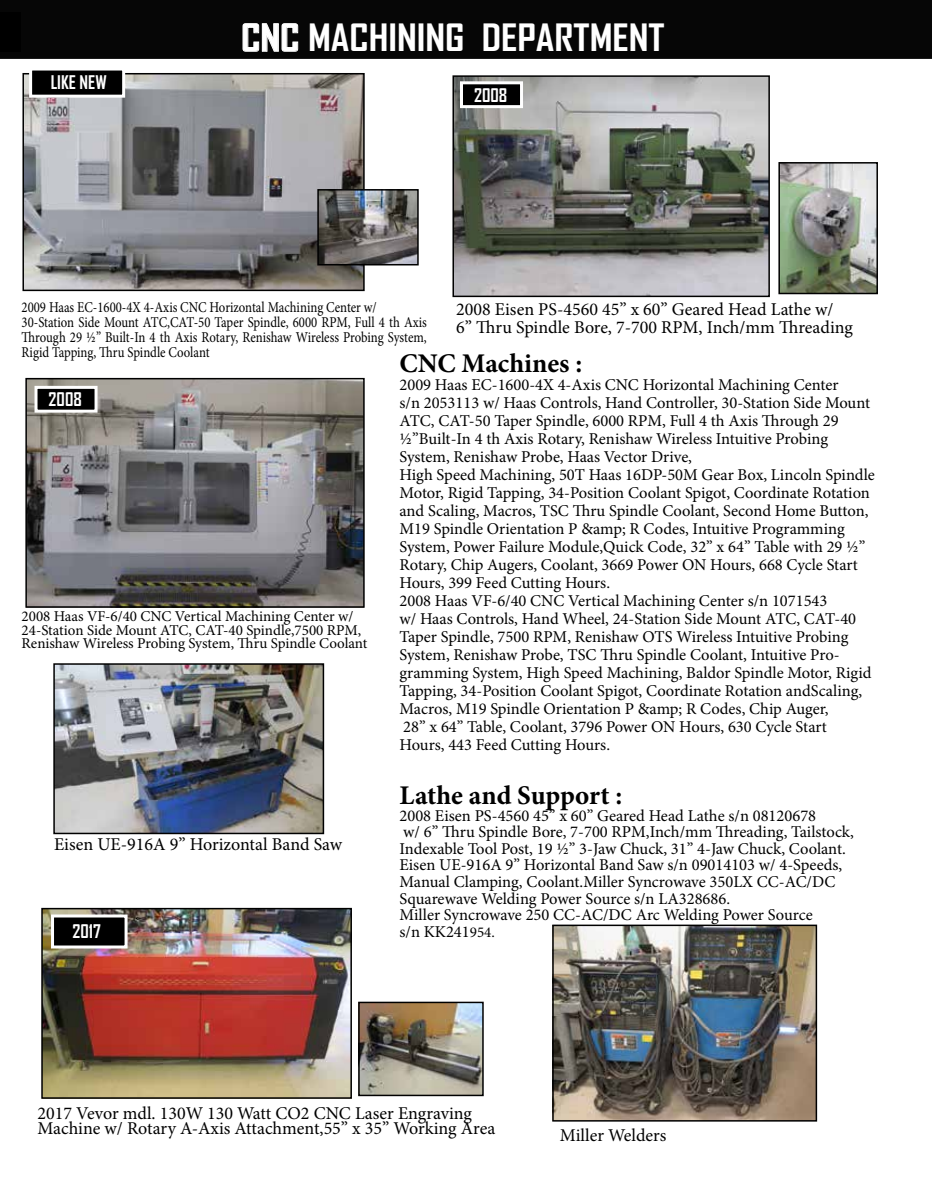
<style>
.page{position:relative;width:932px;height:1202px;background:#fff}
.page>*{position:absolute;margin:0;border:0;box-sizing:border-box;transform-origin:0 0}
.t1{font:700 36px "Agency FB";color:#fff;scale:1.15 1}
.t2{font:700 27px "Minion Pro";color:#000}
.t3{font:18px/18px "Minion Pro";color:#000}
.t4{font:700 18px "Agency FB";color:#fff}
.t5{font:16.5px/18px "Minion Pro";color:#000}
.t6{font:15px/15px "Minion Pro";color:#000;scale:.85 1}
.t7{font:15px/13.5px "Minion Pro";color:#000}
.s1{font-size:15px}
</style>
<div class="page">
<div style="left:0;top:0;width:932px;height:59px;background:#060606"></div>
<svg style="left:242px;top:23px;width:56px;height:29px"></svg>
<div style="left:0;top:12px;width:20px;height:40px;background:#000"></div>
<img style="left:25px;top:76px;width:336px;height:212px">
<div style="left:22px;top:73px;width:342px;height:218px;border:2px solid #000"></div>
<img style="left:28px;top:381px;width:333px;height:224px">
<div style="left:25px;top:378px;width:339px;height:230px;border:2px solid #000"></div>
<img style="left:320px;top:192px;width:95px;height:70px">
<div style="left:317px;top:189px;width:101px;height:76px;border:2px solid #000"></div>
<div style="left:36px;top:387px;width:60px;height:24px;background:#000"></div>
<div style="left:34px;top:386px;width:64px;height:26px;border:3px solid #fff"></div>
<div style="left:31px;top:69px;width:93px;height:27px;background:#000"></div>
<div style="left:29px;top:68px;width:96px;height:30px;border:3px solid #fff"></div>
<img style="left:455px;top:78px;width:312px;height:216px">
<div style="left:452px;top:75px;width:318px;height:222px;border:2px solid #000"></div>
<img style="left:781px;top:165px;width:94px;height:126px">
<div style="left:778px;top:162px;width:100px;height:132px;border:2px solid #000"></div>
<div style="left:461px;top:83px;width:60px;height:24px;background:#000"></div>
<div style="left:460px;top:81px;width:63px;height:27px;border:3px solid #fff"></div>
<img style="left:555px;top:927px;width:259px;height:191px">
<div style="left:552px;top:924px;width:265px;height:197px;border:2px solid #000"></div>
<img style="left:56px;top:666px;width:265px;height:165px">
<div style="left:53px;top:663px;width:271px;height:171px;border:2px solid #000"></div>
<img style="left:361px;top:1004px;width:119px;height:89px">
<div style="left:358px;top:1001px;width:125px;height:95px;border:2px solid #000"></div>
<img style="left:44px;top:911px;width:305px;height:184px">
<div style="left:41px;top:908px;width:311px;height:190px;border:2px solid #000"></div>
<div style="left:52px;top:916px;width:74px;height:31px;background:#000"></div>
<div style="left:51px;top:914px;width:77px;height:34px;border:3px solid #fff"></div>
<p class="t4" style="left:51px;top:71px;width:58px">LIKE NEW</p>
<h1 class="t1" style="left:241px;top:15px;width:370px">CNC MACHINING DEPARTMENT</h1>
<p class="t4" style="left:474px;top:84px;width:35px">2008</p>
<p class="t6" style="left:22px;top:300px;width:478px">2009 Haas EC-1600-4X 4-Axis CNC Horizontal Machining Center w/ 30-Station Side Mount ATC,CAT-50 Taper Spindle, 6000 RPM, Full 4 th Axis Through 29 ½” Built-In 4 th Axis Rotary, Renishaw Wireless Probing System, Rigid Tapping, Thru Spindle Coolant</p>
<p class="t3" style="left:456px;top:301px;width:398px">2008 Eisen PS-4560 45” x 60” Geared Head Lathe w/<br>6” Thru Spindle Bore, 7-700 RPM, Inch/mm Threading</p>
<h2 class="t2" style="left:399px;top:344px;width:184px">CNC Machines :</h2>
<p class="t5" style="left:399px;top:376px;width:477px">2009 Haas EC-1600-4X 4-Axis CNC Horizontal Machining Center<br>s/n 2053113 w/ Haas Controls, Hand Controller, 30-Station Side Mount ATC, CAT-50 Taper Spindle, 6000 RPM, Full 4 th Axis Through 29 ½”Built-In 4 th Axis Rotary, Renishaw Wireless Intuitive Probing System, Renishaw Probe, Haas Vector Drive,<br>High Speed Machining, 50T Haas 16DP-50M Gear Box, Lincoln Spindle Motor, Rigid Tapping, 34-Position Coolant Spigot, Coordinate Rotation and Scaling, Macros, TSC Thru Spindle Coolant, Second Home Button, M19 Spindle Orientation P &amp;amp; R Codes, Intuitive Programming System, Power Failure Module,Quick Code, 32” x 64” Table with 29 ½” Rotary, Chip Augers, Coolant, 3669 Power ON Hours, 668 Cycle Start Hours, 399 Feed Cutting Hours.<br>2008 Haas VF-6/40 CNC Vertical Machining Center s/n 1071543<br>w/ Haas Controls, Hand Wheel, 24-Station Side Mount ATC, CAT-40<br>Taper Spindle, 7500 RPM, Renishaw OTS Wireless Intuitive Probing System, Renishaw Probe, TSC Thru Spindle Coolant, Intuitive Pro&shy;gramming System, High Speed Machining, Baldor Spindle Motor, Rigid Tapping, 34-Position Coolant Spigot, Coordinate Rotation andScaling, Macros, M19 Spindle Orientation P &amp;amp; R Codes, Chip Auger,<br>28” x 64” Table, Coolant, 3796 Power ON Hours, 630 Cycle Start<br>Hours, 443 Feed Cutting Hours.</p>
<h2 class="t2" style="left:399px;top:776px;width:224px">Lathe and Support :</h2>
<p class="t5" style="left:399px;top:807px;width:456px;line-height:16.5px">2008 Eisen PS-4560 45” x 60” Geared Head Lathe s/n 08120678<br>w/ 6” Thru Spindle Bore, 7-700 RPM,Inch/mm Threading, Tailstock, Indexable Tool Post, 19 ½” 3-Jaw Chuck, 31” 4-Jaw Chuck, Coolant.<br>Eisen UE-916A 9” Horizontal Band Saw s/n 09014103 w/ 4-Speeds, Manual Clamping, Coolant.Miller Syncrowave 350LX CC-AC/DC Squarewave Welding Power Source s/n LA328686.<br>Miller Syncrowave 250 CC-AC/DC Arc Welding Power Source<br>s/n KK241<span class="s1">954.</span></p>
<p class="t4" style="left:49px;top:388px;width:35px">2008</p>
<p class="t7" style="left:22px;top:609px;width:347px">2008 Haas VF-6/40 CNC Vertical Machining Center w/<br>24-Station Side Mount ATC, CAT-40 Spindle,7500 RPM,<br>Renishaw Wireless Probing System, Thru Spindle Coolant</p>
<p class="t3" style="left:54px;top:835px;width:290px">Eisen UE-916A 9” Horizontal Band Saw</p>
<p class="t4" style="left:73px;top:920px;width:30px">2017</p>
<p class="t3" style="left:38px;top:1105px;width:459px;line-height:15px">2017 Vevor mdl. 130W 130 Watt CO2 CNC Laser Engraving<br>Machine w/ Rotary A-Axis Attachment,55” x 35” Working Area</p>
<p class="t3" style="left:559px;top:1126px;width:108px">Miller Welders</p>
</div>
